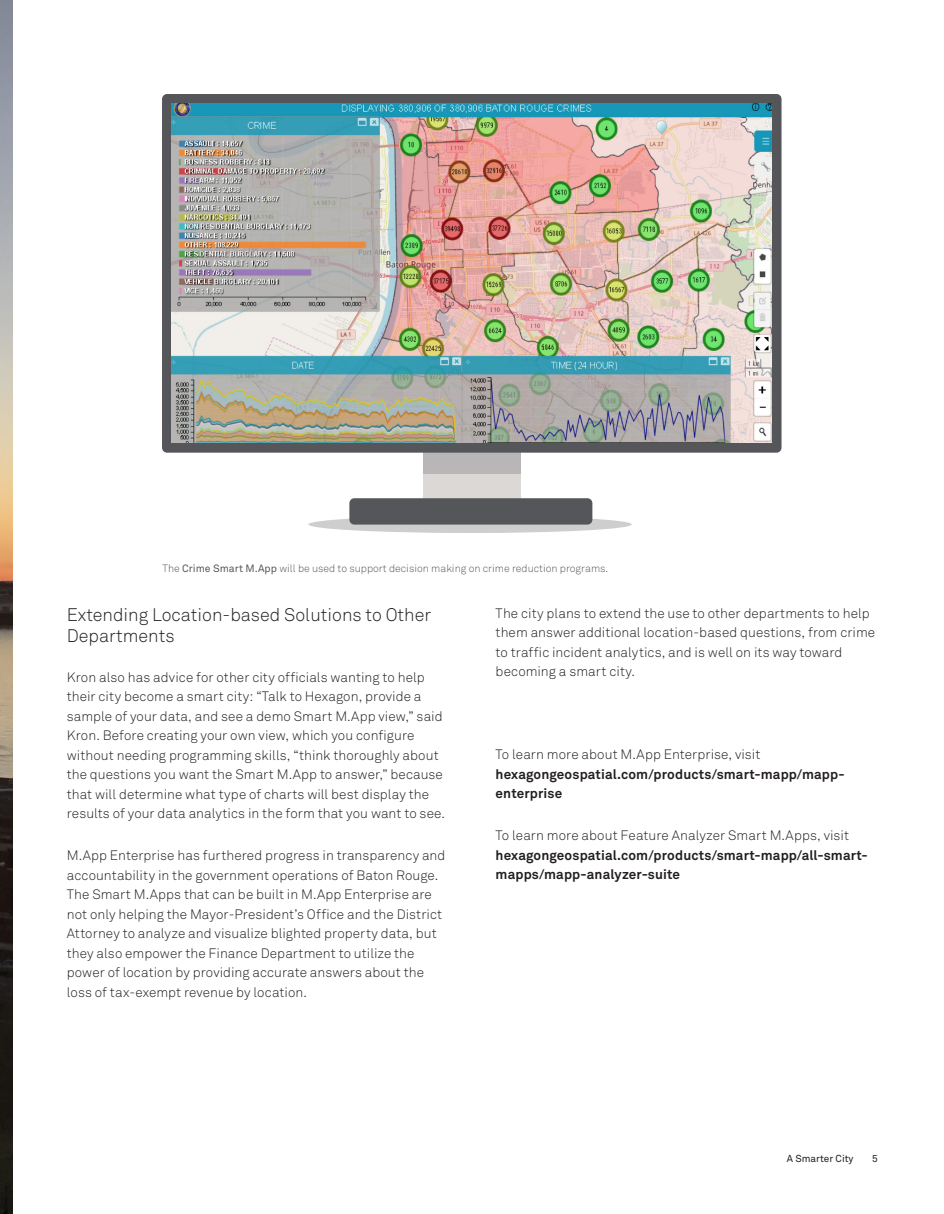
<style>
.page{position:relative;width:944px;height:1214px;background:#fff}
.page>*{position:absolute;margin:0;border:0;box-sizing:border-box;transform-origin:0 0}
.HEADER_1_Title{font:300 18px/21px "Akkurat Pro";color:#231f20}
.BODY_COPY{font:300 13.5px/19.5px "Akkurat Pro";letter-spacing:.005em;color:#231f20}
.BODY_COPY-2{font:700 13.5px/19.5px "Akkurat Pro";letter-spacing:.01em;color:#231f20}
.Photo_Description_Te{font:300 10.5px "Akkurat Pro";color:#57585a}
.PAGE_NUMBER{font:10.05px "Akkurat Pro";color:#231f20}
.s1{font-weight:400}
.s2{font-weight:300}
</style>
<div class="page">
<div style="left:308px;top:516px;width:323px;height:17px;background:#cfcecf;border-radius:50%"></div>
<div style="left:423px;top:446px;width:97px;height:59px;background:#dcd8d5"></div>
<div style="left:349px;top:498px;width:243px;height:26px;background:#555659;border-radius:5px"></div>
<div style="left:423px;top:452px;width:97px;height:21px;background:#b8b6b6"></div>
<div style="left:162px;top:94px;width:619px;height:358px;background:#555659;border-radius:5px"></div>
<img style="left:172px;top:104px;width:599px;height:339px">
<img style="left:0;top:0;width:13px;height:1214px">
<p class="Photo_Description_Te" style="left:162px;top:562px;width:447px">The <span class="s1">Crime Smart M.App</span> will be used to support decision making on crime reduction programs.</p>
<p class="HEADER_1_Title" style="left:67px;top:604px;width:366px">Extending Location-based Solutions to Other<br>Departments</p>
<p class="BODY_COPY" style="left:67px;top:667px;width:380px">Kron also has advice for other city officials wanting to help their city become a smart city: “Talk to Hexagon, provide a sample of your data, and see a demo Smart M.App view,” said Kron. Before creating your own view, which you configure without needing programming skills, “think thoroughly about the questions you want the Smart M.App to answer,” because that will determine what type of charts will best display the results of your data analytics in the form that you want to see.</p>
<p class="BODY_COPY" style="left:67px;top:845px;width:380px">M.App Enterprise has furthered progress in transparency and accountability in the government operations of Baton Rouge.<br>The Smart M.Apps that can be built in M.App Enterprise are not only helping the Mayor-President’s Office and the District Attorney to analyze and visualize blighted property data, but they also empower the Finance Department to utilize the power of location by providing accurate answers about the loss of tax-exempt revenue by location.</p>
<p class="BODY_COPY" style="left:495px;top:603px;width:381px">The city plans to extend the use to other departments to help them answer additional location-based questions, from crime to traffic incident analytics, and is well on its way toward becoming a smart city.</p>
<p class="BODY_COPY-2" style="left:495px;top:745px;width:350px"><span class="s2">To learn more about M.App Enterprise, visit </span>hexagongeospatial.com/products/smart-mapp/mapp&shy;enterprise</p>
<p class="BODY_COPY-2" style="left:495px;top:825px;width:374px"><span class="s2">To learn more about Feature Analyzer Smart M.Apps, visit </span>hexagongeospatial.com/products/smart-mapp/all-smart&shy;mapps/mapp-analyzer-suite</p>
<p class="PAGE_NUMBER" style="left:786px;top:1152px;width:68px">A Smarter City</p>
<p class="PAGE_NUMBER" style="left:872px;top:1152px;width:7px">5</p>
</div>
